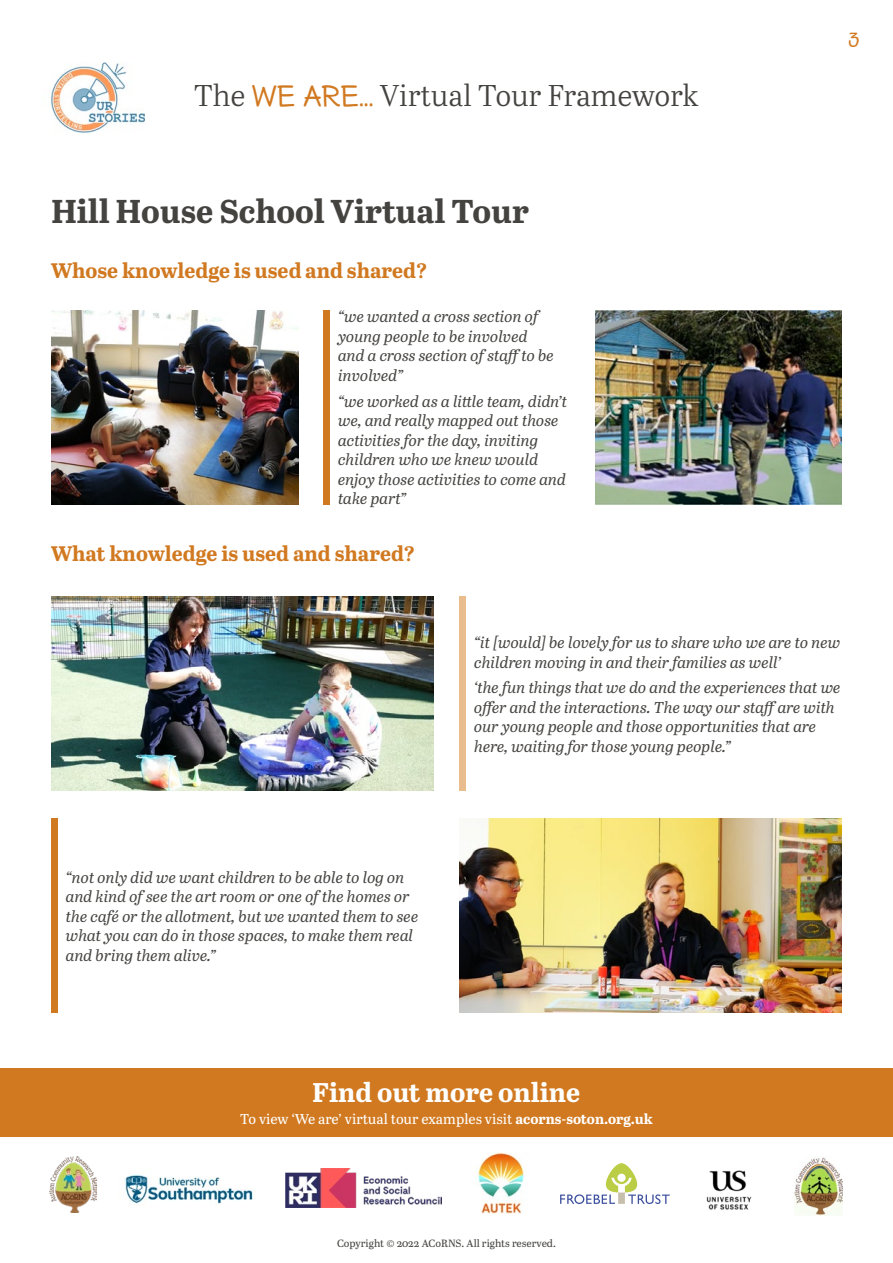
<style>
.page{position:relative;width:893px;height:1263px;background:#fff}
.page>*{position:absolute;margin:0;border:0;box-sizing:border-box;transform-origin:0 0}
.t1{font:700 33px "Abril Text";color:#444340}
.t2{font:30px "Abril Text Lt";color:#444340}
.t3{font:700 27px "Abril Text";color:#fff}
.t4{font:700 21px "Abril Text";color:#d17920}
.t5{font:expanded 21px "Nexa Rust Handmade";color:#d17920}
.t6{font:italic 15.75px/19.5px "Abril Text";color:#444340}
.t7{font:14.25px "Abril Text";color:#fff}
.t8{font:10.5px "Abril Text";color:#444340}
.s1{font-family:"Nexa Rust Handmade";font-stretch:expanded;color:#d17920}
.s2{font-weight:700}
</style>
<div class="page">
<div style="left:0;top:1068px;width:893px;height:68px;background:#d17920"></div>
<img style="left:50px;top:62px;width:95px;height:71px">
<img style="left:285px;top:1168px;width:156px;height:40px">
<img style="left:125px;top:1174px;width:128px;height:30px">
<img style="left:706px;top:1170px;width:46px;height:40px">
<svg style="left:560px;top:1163px;width:110px;height:41px"></svg>
<img style="left:49px;top:1157px;width:48px;height:56px">
<img style="left:795px;top:1157px;width:48px;height:59px">
<img style="left:478px;top:1153px;width:46px;height:60px">
<img style="left:51px;top:310px;width:247px;height:194px">
<img style="left:51px;top:597px;width:383px;height:194px">
<img style="left:460px;top:819px;width:382px;height:194px">
<img style="left:595px;top:310px;width:247px;height:194px">
<div style="left:323px;top:310px;width:7px;height:194px;background:#d17920"></div>
<div style="left:459px;top:597px;width:7px;height:194px;background:#e9bc8e"></div>
<div style="left:51px;top:819px;width:6px;height:194px;background:#d17920"></div>
<h2 class="t2" style="left:194px;top:74px;width:506px">The <span class="s1">WE ARE...</span> Virtual Tour Framework</h2>
<h3 class="t5" style="left:848px;top:28px;width:12px">3</h3>
<h1 class="t1" style="left:51px;top:187px;width:479px">Hill House School Virtual Tour</h1>
<h3 class="t4" style="left:51px;top:255px;width:378px">Whose knowledge is used and shared?</h3>
<p class="t6" style="left:338px;top:306px;width:217px">“we wanted a cross section of young people to be involved and a cross section of staff to be involved”</p>
<p class="t6" style="left:338px;top:391px;width:231px">“we worked as a little team, didn’t we, and really mapped out those activities for the day, inviting children who we knew would enjoy those activities to come and take part”</p>
<h3 class="t4" style="left:51px;top:538px;width:366px">What knowledge is used and shared?</h3>
<p class="t6" style="left:474px;top:632px;width:368px">“it [would] be lovely for us to share who we are to new children moving in and their families as well’</p>
<p class="t6" style="left:474px;top:677px;width:368px">‘the fun things that we do and the experiences that we offer and the interactions. The way our staff are with our young people and those opportunities that are here, waiting for those young people.”</p>
<p class="t6" style="left:66px;top:867px;width:354px">“not only did we want children to be able to log on and kind of see the art room or one of the homes or the café or the allotment, but we wanted them to see what you can do in those spaces, to make them real and bring them alive.”</p>
<h3 class="t3" style="left:312px;top:1072px;width:269px">Find out more online</h3>
<p class="t7" style="left:240px;top:1108px;width:414px">To view ‘We are’ virtual tour examples visit <span class="s2">acorns-soton.org.uk</span></p>
<p class="t8" style="left:337px;top:1235px;width:220px">Copyright © 2022 ACoRNS. All rights reserved.</p>
</div>
